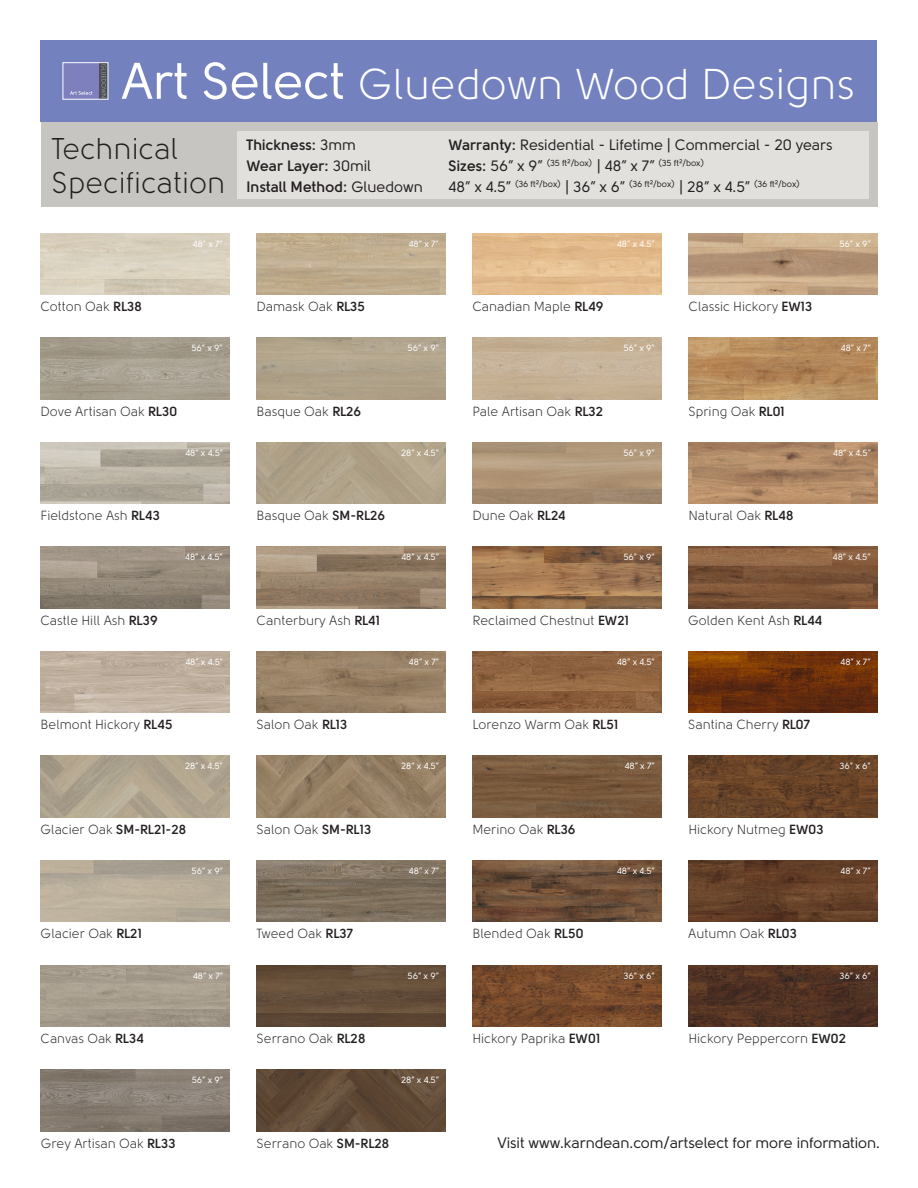
<style>
.page{position:relative;width:918px;height:1188px;background:#fff}
.page>*{position:absolute;margin:0;border:0;box-sizing:border-box;transform-origin:0 0}
.t1{font:43.05px "Solomon";color:#fff}
.t2{font:30px "Solomon";color:#231f20}
.t3{font:15px "Solomon";color:#231f20}
.t4{font:700 15px "Solomon";color:#231f20}
.t5{font:13.2px "Solomon";color:#231f20}
.t6{font:13.05px "Solomon";color:#231f20}
.t7{font:9px "Solomon";color:#fff}
.t8{font:8.7px "Solomon";color:#231f20}
.s1{font-size:51px}
.s2{font-weight:400}
.s3{font-weight:700}
.s4{font-weight:700;font-size:15px}
.s5{font-size:15px}
.s6{font-weight:700;font-size:13.2px}
</style>
<div class="page">
<div style="left:40px;top:40px;width:838px;height:82px;background:#7481bf"></div>
<div style="left:41px;top:122px;width:837px;height:85px;background:#c7c5c1"></div>
<div style="left:238px;top:131px;width:631px;height:68px;background:#e2e0dd"></div>
<img style="left:257px;top:1070px;width:189px;height:61px">
<img style="left:472px;top:861px;width:190px;height:61px">
<img style="left:688px;top:547px;width:189px;height:61px">
<img style="left:40px;top:233px;width:190px;height:62px">
<img style="left:41px;top:965px;width:189px;height:61px">
<img style="left:257px;top:965px;width:189px;height:61px">
<img style="left:257px;top:442px;width:189px;height:62px">
<img style="left:472px;top:233px;width:190px;height:62px">
<img style="left:41px;top:442px;width:189px;height:62px">
<img style="left:257px;top:861px;width:189px;height:61px">
<img style="left:41px;top:1070px;width:189px;height:61px">
<img style="left:689px;top:233px;width:189px;height:62px">
<img style="left:40px;top:756px;width:190px;height:61px">
<img style="left:257px;top:756px;width:189px;height:61px">
<img style="left:689px;top:442px;width:189px;height:62px">
<img style="left:257px;top:547px;width:189px;height:61px">
<img style="left:472px;top:756px;width:190px;height:61px">
<img style="left:472px;top:338px;width:190px;height:61px">
<img style="left:472px;top:442px;width:190px;height:62px">
<img style="left:472px;top:651px;width:190px;height:62px">
<img style="left:41px;top:651px;width:189px;height:62px">
<img style="left:40px;top:547px;width:190px;height:61px">
<img style="left:256px;top:233px;width:190px;height:62px">
<img style="left:40px;top:338px;width:190px;height:61px">
<img style="left:257px;top:651px;width:189px;height:62px">
<img style="left:688px;top:861px;width:189px;height:61px">
<img style="left:689px;top:338px;width:189px;height:61px">
<img style="left:688px;top:965px;width:190px;height:61px">
<img style="left:472px;top:965px;width:190px;height:61px">
<img style="left:688px;top:756px;width:190px;height:61px">
<img style="left:472px;top:547px;width:190px;height:61px">
<img style="left:688px;top:651px;width:189px;height:62px">
<div style="left:63px;top:63px;width:36px;height:36px;background:#7e7fbd"></div>
<svg style="left:70px;top:91px;width:22px;height:4px"></svg>
<svg style="left:99px;top:65px;width:3px;height:32px"></svg>
<svg style="left:102px;top:65px;width:4px;height:32px"></svg>
<p class="t1" style="left:121px;top:61px;width:735px"><span class="s1">Art Select</span> Gluedown Wood Designs</p>
<p class="t2" style="left:52px;top:133px;width:128px">Technical</p>
<p class="t2" style="left:52px;top:167px;width:175px">Specification</p>
<p class="t4" style="left:247px;top:136px;width:111px">Thickness: <span class="s2">3mm</span></p>
<p class="t4" style="left:247px;top:157px;width:126px">Wear Layer: <span class="s2">30mil</span></p>
<p class="t4" style="left:247px;top:178px;width:178px">Install Method: <span class="s2">Gluedown</span></p>
<p class="t3" style="left:449px;top:136px;width:385px"><span class="s3">Warranty:</span> Residential - Lifetime | Commercial - 20 years</p>
<p class="t8" style="left:449px;top:158px;width:257px"><span class="s4">Sizes:</span> <span class="s5">56” x 9”</span> (35 ft²/box) <span class="s5">| 48” x 7”</span> (35 ft²/box)</p>
<p class="t8" style="left:449px;top:179px;width:353px"><span class="s5">48” x 4.5”</span> (36 ft²/box) <span class="s5">| 36” x 6”</span> (36 ft²/box) <span class="s5">| 28” x 4.5”</span> (36 ft²/box)</p>
<p class="t7" style="left:193px;top:239px;width:31px">48” x 7”</p>
<p class="t7" style="left:409px;top:239px;width:31px">48” x 7”</p>
<p class="t7" style="left:617px;top:239px;width:39px">48” x 4.5”</p>
<p class="t7" style="left:839px;top:239px;width:33px">56” x 9”</p>
<p class="t5" style="left:40px;top:299px;width:103px">Cotton Oak <span class="s3">RL38</span></p>
<p class="t5" style="left:256px;top:299px;width:110px">Damask Oak <span class="s3">RL35</span></p>
<p class="t5" style="left:472px;top:299px;width:133px">Canadian Maple <span class="s3">RL49</span></p>
<p class="t5" style="left:689px;top:299px;width:125px">Classic Hickory <span class="s3">EW13</span></p>
<p class="t7" style="left:191px;top:343px;width:33px">56” x 9”</p>
<p class="t7" style="left:408px;top:343px;width:33px">56” x 9”</p>
<p class="t7" style="left:623px;top:343px;width:33px">56” x 9”</p>
<p class="t7" style="left:841px;top:343px;width:31px">48” x 7”</p>
<p class="t5" style="left:40px;top:404px;width:138px">Dove Artisan Oak <span class="s3">RL30</span></p>
<p class="t5" style="left:257px;top:404px;width:106px">Basque Oak <span class="s3">RL26</span></p>
<p class="t5" style="left:472px;top:404px;width:132px">Pale Artisan Oak <span class="s3">RL32</span></p>
<p class="t5" style="left:689px;top:404px;width:98px">Spring Oak <span class="s3">RL01</span></p>
<p class="t7" style="left:185px;top:448px;width:39px">48” x 4.5”</p>
<p class="t7" style="left:401px;top:448px;width:39px">28” x 4.5”</p>
<p class="t7" style="left:623px;top:448px;width:33px">56” x 9”</p>
<p class="t7" style="left:833px;top:448px;width:39px">48” x 4.5”</p>
<p class="t5" style="left:41px;top:509px;width:121px">Fieldstone Ash <span class="s3">RL43</span></p>
<p class="t5" style="left:257px;top:509px;width:130px">Basque Oak <span class="s3">SM-RL26</span></p>
<p class="t5" style="left:472px;top:509px;width:95px">Dune Oak <span class="s3">RL24</span></p>
<p class="t5" style="left:689px;top:509px;width:107px">Natural Oak <span class="s3">RL48</span></p>
<p class="t7" style="left:185px;top:552px;width:39px">48” x 4.5”</p>
<p class="t7" style="left:401px;top:552px;width:39px">48” x 4.5”</p>
<p class="t7" style="left:623px;top:552px;width:33px">56” x 9”</p>
<p class="t7" style="left:833px;top:552px;width:39px">48” x 4.5”</p>
<p class="t5" style="left:40px;top:613px;width:119px">Castle Hill Ash <span class="s3">RL39</span></p>
<p class="t5" style="left:257px;top:613px;width:125px">Canterbury Ash <span class="s3">RL41</span></p>
<p class="t5" style="left:472px;top:613px;width:158px">Reclaimed Chestnut <span class="s3">EW21</span></p>
<p class="t5" style="left:688px;top:613px;width:136px">Golden Kent Ash <span class="s3">RL44</span></p>
<p class="t7" style="left:185px;top:657px;width:39px">48” x 4.5”</p>
<p class="t7" style="left:409px;top:657px;width:31px">48” x 7”</p>
<p class="t7" style="left:617px;top:657px;width:39px">48” x 4.5”</p>
<p class="t7" style="left:841px;top:657px;width:31px">48” x 7”</p>
<p class="t5" style="left:41px;top:718px;width:133px">Belmont Hickory <span class="s3">RL45</span></p>
<p class="t5" style="left:257px;top:718px;width:92px">Salon Oak <span class="s3">RL13</span></p>
<p class="t5" style="left:472px;top:718px;width:147px">Lorenzo Warm Oak <span class="s3">RL51</span></p>
<p class="t5" style="left:688px;top:718px;width:124px">Santina Cherry <span class="s3">RL07</span></p>
<p class="t7" style="left:185px;top:761px;width:39px">28” x 4.5”</p>
<p class="t7" style="left:401px;top:761px;width:39px">28” x 4.5”</p>
<p class="t7" style="left:625px;top:761px;width:31px">48” x 7”</p>
<p class="t7" style="left:840px;top:761px;width:33px">36” x 6”</p>
<p class="t5" style="left:40px;top:822px;width:148px">Glacier Oak <span class="s3">SM-RL21-28</span></p>
<p class="t5" style="left:257px;top:822px;width:116px">Salon Oak <span class="s3">SM-RL13</span></p>
<p class="t5" style="left:472px;top:822px;width:105px">Merino Oak <span class="s3">RL36</span></p>
<p class="t5" style="left:688px;top:822px;width:137px">Hickory Nutmeg <span class="s3">EW03</span></p>
<p class="t7" style="left:192px;top:866px;width:33px">56” x 9”</p>
<p class="t7" style="left:409px;top:866px;width:31px">48” x 7”</p>
<p class="t7" style="left:617px;top:866px;width:39px">48” x 4.5”</p>
<p class="t7" style="left:841px;top:866px;width:31px">48” x 7”</p>
<p class="t5" style="left:41px;top:927px;width:103px">Glacier Oak <span class="s3">RL21</span></p>
<p class="t5" style="left:257px;top:927px;width:98px">Tweed Oak <span class="s3">RL37</span></p>
<p class="t5" style="left:472px;top:927px;width:113px">Blended Oak <span class="s3">RL50</span></p>
<p class="t5" style="left:688px;top:927px;width:110px">Autumn Oak <span class="s3">RL03</span></p>
<p class="t7" style="left:193px;top:971px;width:31px">48” x 7”</p>
<p class="t7" style="left:408px;top:971px;width:33px">56” x 9”</p>
<p class="t7" style="left:624px;top:971px;width:33px">36” x 6”</p>
<p class="t7" style="left:840px;top:971px;width:33px">36” x 6”</p>
<p class="t6" style="left:41px;top:1031px;width:105px">Canvas Oak <span class="s6">RL34</span></p>
<p class="t5" style="left:257px;top:1031px;width:111px">Serrano Oak <span class="s3">RL28</span></p>
<p class="t5" style="left:472px;top:1031px;width:129px">Hickory Paprika <span class="s3">EW01</span></p>
<p class="t5" style="left:688px;top:1031px;width:159px">Hickory Peppercorn <span class="s3">EW02</span></p>
<p class="t7" style="left:192px;top:1075px;width:33px">56” x 9”</p>
<p class="t7" style="left:401px;top:1075px;width:39px">28” x 4.5”</p>
<p class="t5" style="left:41px;top:1136px;width:136px">Grey Artisan Oak <span class="s3">RL33</span></p>
<p class="t5" style="left:257px;top:1136px;width:134px">Serrano Oak <span class="s3">SM-RL28</span></p>
<p class="t3" style="left:498px;top:1135px;width:384px">Visit www.karndean.com/artselect for more information.</p>
</div>
